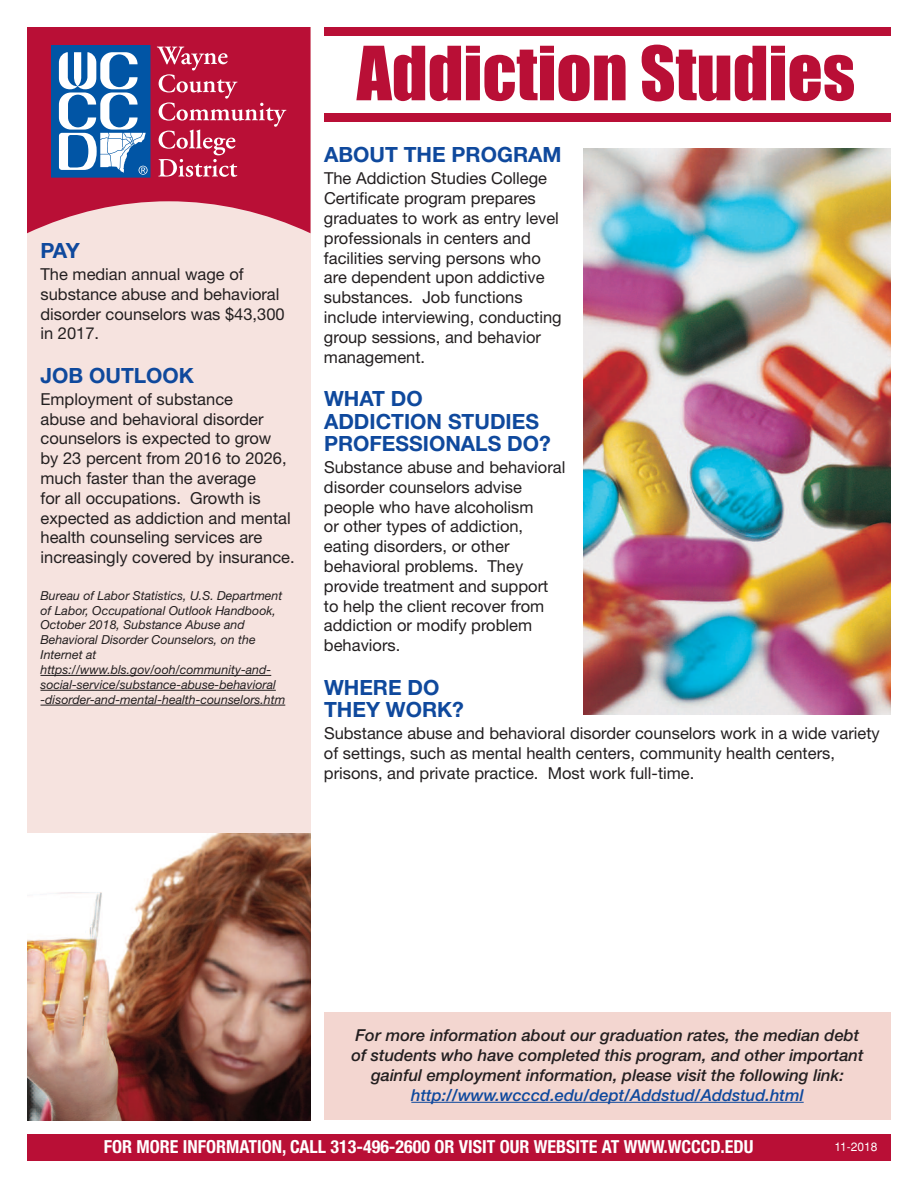
<style>
.page{position:relative;width:918px;height:1188px;background:#fff}
.page>*{position:absolute;margin:0;border:0;box-sizing:border-box;transform-origin:0 0}
.t1{font:69px "Impact";color:#b90f36}
.t2{font:700 21px/22.5px "Helvetica Neue";color:#0f499d}
.t3{font:700 condensed 18px "Helvetica Neue";color:#fff}
.t4{font:16.5px/19.8px "Helvetica Neue";color:#231f20}
.t5{font:italic 500 16.5px/19.8px "Helvetica Neue";color:#231f20;text-align:center}
.t6{font:italic 500 16.5px "Helvetica Neue";color:#0f499d}
.t7{font:italic 12.3px/14.9px "Helvetica Neue";color:#231f20}
.t8{font:12px "Helvetica";color:#fff}
</style>
<div class="page">
<div style="left:27px;top:27px;width:283px;height:1093px;background:#f6e3df"></div>
<svg style="left:27px;top:27px;width:283px;height:206px;fill:#b90f36"></svg>
<div style="left:324px;top:114px;width:567px;height:8px;background:#b90f36"></div>
<div style="left:27px;top:1134px;width:864px;height:27px;background:#b90f36"></div>
<div style="left:324px;top:27px;width:567px;height:9px;background:#b90f36"></div>
<img style="left:27px;top:834px;width:283px;height:286px">
<hr style="left:40px;top:675px;width:231px;height:1px;background:#231f20">
<hr style="left:40px;top:690px;width:236px;height:1px;background:#231f20">
<hr style="left:40px;top:705px;width:245px;height:1px;background:#231f20">
<div style="left:52px;top:45px;width:98px;height:132px;background:#0155a5"></div>
<div style="left:51px;top:45px;width:99px;height:133px;border:1px solid #0155a5"></div>
<svg style="left:157px;top:47px;width:129px;height:130px;background:#c22f51"></svg>
<svg style="left:59px;top:52px;width:89px;height:123px"></svg>
<img style="left:583px;top:148px;width:308px;height:566px">
<div style="left:324px;top:1012px;width:567px;height:108px;background:#f3d6d0"></div>
<hr style="left:411px;top:1102px;width:393px;height:1px;background:#0f499d">
<p class="t2" style="left:40px;top:241px;width:41px">PAY</p>
<p class="t4" style="left:40px;top:266px;width:246px">The median annual wage of substance abuse and behavioral disorder counselors was $43,300 in 2017.</p>
<p class="t2" style="left:40px;top:366px;width:155px">JOB OUTLOOK</p>
<p class="t4" style="left:40px;top:391px;width:256px">Employment of substance<br>abuse and behavioral disorder counselors is expected to grow<br>by 23 percent from 2016 to 2026, much faster than the average<br>for all occupations. Growth is expected as addiction and mental health counseling services are increasingly covered by insurance.</p>
<p class="t7" style="left:40px;top:589px;width:246px">Bureau of Labor Statistics, U.S. Department of Labor, Occupational Outlook Handbook, October 2018, Substance Abuse and Behavioral Disorder Counselors, on the Internet at https://www.bls.gov/ooh/community-and&shy;social-service/substance-abuse-behavioral -disorder-and-mental-health-counselors.htm</p>
<h1 class="t1" style="left:357px;top:36px;width:500px">Addiction Studies</h1>
<p class="t2" style="left:324px;top:146px;width:239px">ABOUT THE PROGRAM</p>
<p class="t4" style="left:324px;top:170px;width:239px">The Addiction Studies College<br>Certificate program prepares graduates to work as entry level professionals in centers and facilities serving persons who are dependent upon addictive substances. Job functions include interviewing, conducting group sessions, and behavior management.</p>
<p class="t2" style="left:324px;top:389px;width:228px">WHAT DO<br>ADDICTION STUDIES<br>PROFESSIONALS DO?</p>
<p class="t4" style="left:324px;top:459px;width:243px">Substance abuse and behavioral disorder counselors advise people who have alcoholism<br>or other types of addiction, eating disorders, or other behavioral problems. They provide treatment and support to help the client recover from addiction or modify problem behaviors.</p>
<p class="t2" style="left:324px;top:678px;width:142px">WHERE DO<br>THEY WORK?</p>
<p class="t4" style="left:324px;top:725px;width:557px">Substance abuse and behavioral disorder counselors work in a wide variety of settings, such as mental health centers, community health centers, prisons, and private practice. Most work full-time.</p>
<p class="t5" style="left:351px;top:1027px;width:514px">For more information about our graduation rates, the median debt of students who have completed this program, and other important gainful employment information, please visit the following link:</p>
<p class="t6" style="left:411px;top:1089px;width:394px">http://www.wcccd.edu/dept/Addstud/Addstud.html</p>
<p class="t3" style="left:104px;top:1141px;width:651px">FOR MORE INFORMATION, CALL 313-496-2600 OR VISIT OUR WEBSITE AT WWW.WCCCD.EDU</p>
<p class="t8" style="left:834px;top:1139px;width:45px">11-2018</p>
</div>
